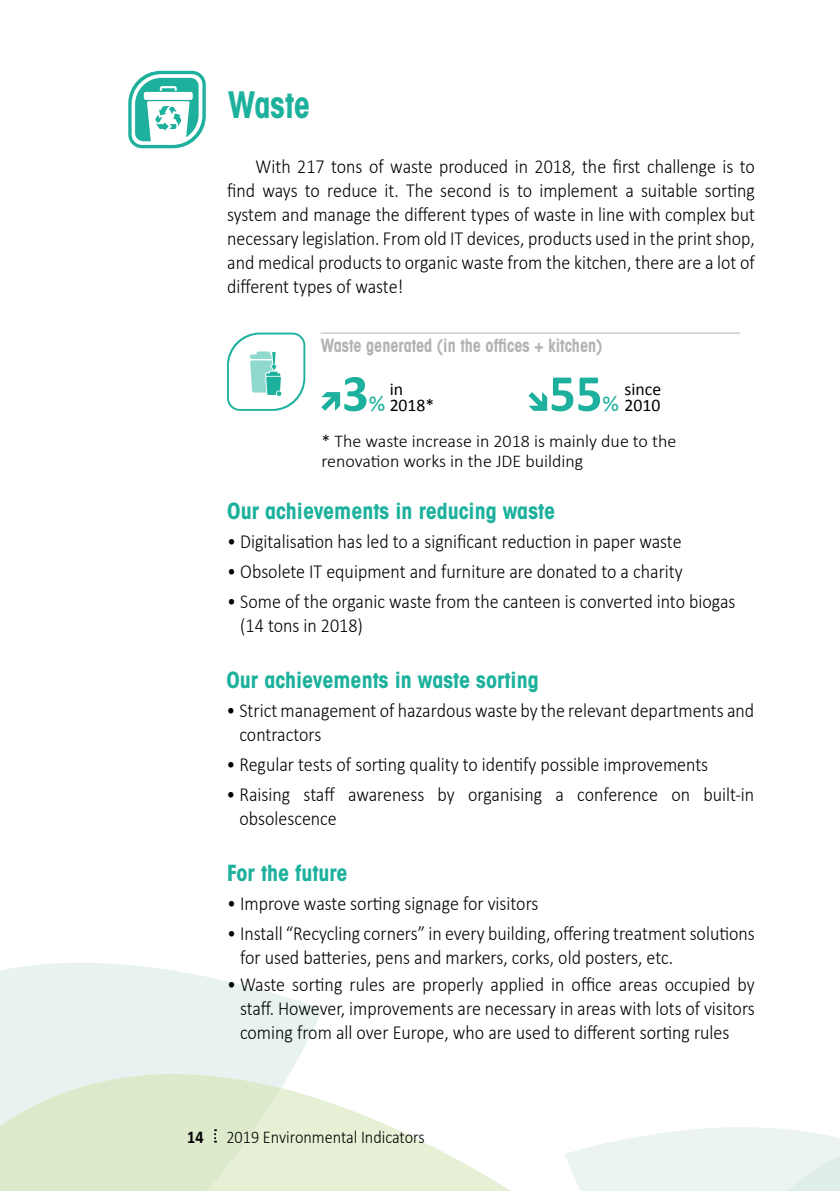
<style>
.page{position:relative;width:840px;height:1191px;background:#fff}
.page>*{position:absolute;margin:0;border:0;box-sizing:border-box;transform-origin:0 0}
.t1{font:700 52.6px "Calibri";color:#1db19d}
.t2{font:700 condensed 36px "ITC Avant Garde Std";letter-spacing:-.005em;color:#1db19d;scale:.9 1}
.t3{font:700 condensed 22px "ITC Avant Garde Std";color:#1db19d}
.t4{font:300 20px/24px "Calibri";color:#000;scale:.9 1}
.t5{font:300 18px/20px "Calibri";color:#000}
.t6{font:700 condensed 18px "ITC Avant Garde Std";color:#b3b3b2;scale:.9 1}
.t7{font:300 18px "Calibri";color:#000;scale:.9 1}
.t8{font:700 18px "Calibri";color:#000;scale:.9 1}
.t9{font:17.8px "Calibri";color:#000}
.s1{font-size:23.2px;color:#1db19d}
</style>
<div class="page">
<svg style="left:0;top:963px;width:323px;height:111px;background:#eaf3f2"></svg>
<svg style="left:564px;top:1127px;width:275px;height:64px;background:#ecf5f3"></svg>
<svg style="left:0;top:1074px;width:511px;height:117px"></svg>
<svg style="left:227px;top:332px;width:78px;height:79px"></svg>
<svg style="left:321px;top:392px;width:19px;height:19px"></svg>
<svg style="left:528px;top:392px;width:19px;height:19px"></svg>
<hr style="left:320px;top:332px;width:419px;height:1px;background:#b3b3b2">
<svg style="left:128px;top:71px;width:78px;height:77px"></svg>
<h2 class="t2" style="left:228px;top:81px;width:92px">Waste</h2>
<p class="t4" style="left:227px;top:154px;width:587px;text-align:justify;text-indent:28px">With 217 tons of waste produced in 2018, the first challenge is to find ways to reduce it. The second is to implement a suitable sorting system and manage the different types of waste in line with complex but necessary legislation. From old IT devices, products used in the print shop, and medical products to organic waste from the kitchen, there are a lot of different types of waste!</p>
<p class="t6" style="left:320px;top:334px;width:314px">Waste generated (in the offices + kitchen)</p>
<p class="t9" style="left:389px;top:376px;width:15px">in</p>
<h1 class="t1" style="left:342px;top:356px;width:28px">3</h1>
<h1 class="t1" style="left:549px;top:356px;width:55px">55</h1>
<p class="t9" style="left:624px;top:376px;width:38px">since</p>
<p class="t9" style="left:368px;top:392px;width:67px"><span class="s1">%</span> 2018*</p>
<p class="t9" style="left:602px;top:392px;width:60px"><span class="s1">%</span> 2010</p>
<p class="t5" style="left:321px;top:431px;width:356px">* The waste increase in 2018 is mainly due to the renovation works in the JDE building</p>
<p class="t3" style="left:227px;top:496px;width:329px">Our achievements in reducing waste</p>
<p class="t4" style="left:227px;top:529px;width:506px">• Digitalisation has led to a significant reduction in paper waste</p>
<p class="t4" style="left:227px;top:559px;width:507px">• Obsolete IT equipment and furniture are donated to a charity</p>
<p class="t4" style="left:240px;top:589px;width:551px;text-indent:-13px">• Some of the organic waste from the canteen is converted into biogas (14 tons in 2018)</p>
<p class="t3" style="left:226px;top:665px;width:314px">Our achievements in waste sorting</p>
<p class="t4" style="left:239px;top:698px;width:573px;text-indent:-13px">• Strict management of hazardous waste by the relevant departments and contractors</p>
<p class="t4" style="left:226px;top:752px;width:536px">• Regular tests of sorting quality to identify possible improvements</p>
<p class="t4" style="left:239px;top:782px;width:573px;text-indent:-13px">• Raising staff awareness by organising a conference on built-in obsolescence</p>
<p class="t3" style="left:227px;top:858px;width:122px">For the future</p>
<p class="t4" style="left:227px;top:891px;width:347px">• Improve waste sorting signage for visitors</p>
<p class="t4" style="left:240px;top:921px;width:573px;text-indent:-13px">• Install “Recycling corners” in every building, offering treatment solutions for used batteries, pens and markers, corks, old posters, etc.</p>
<p class="t4" style="left:240px;top:972px;width:573px;text-align:justify;text-indent:-13px">• Waste sorting rules are properly applied in office areas occupied by staff. However, improvements are necessary in areas with lots of visitors coming from all over Europe, who are used to different sorting rules</p>
<p class="t8" style="left:187px;top:1124px;width:20px">14</p>
<p class="t7" style="left:226px;top:1125px;width:222px">2019 Environmental Indicators</p>
</div>
